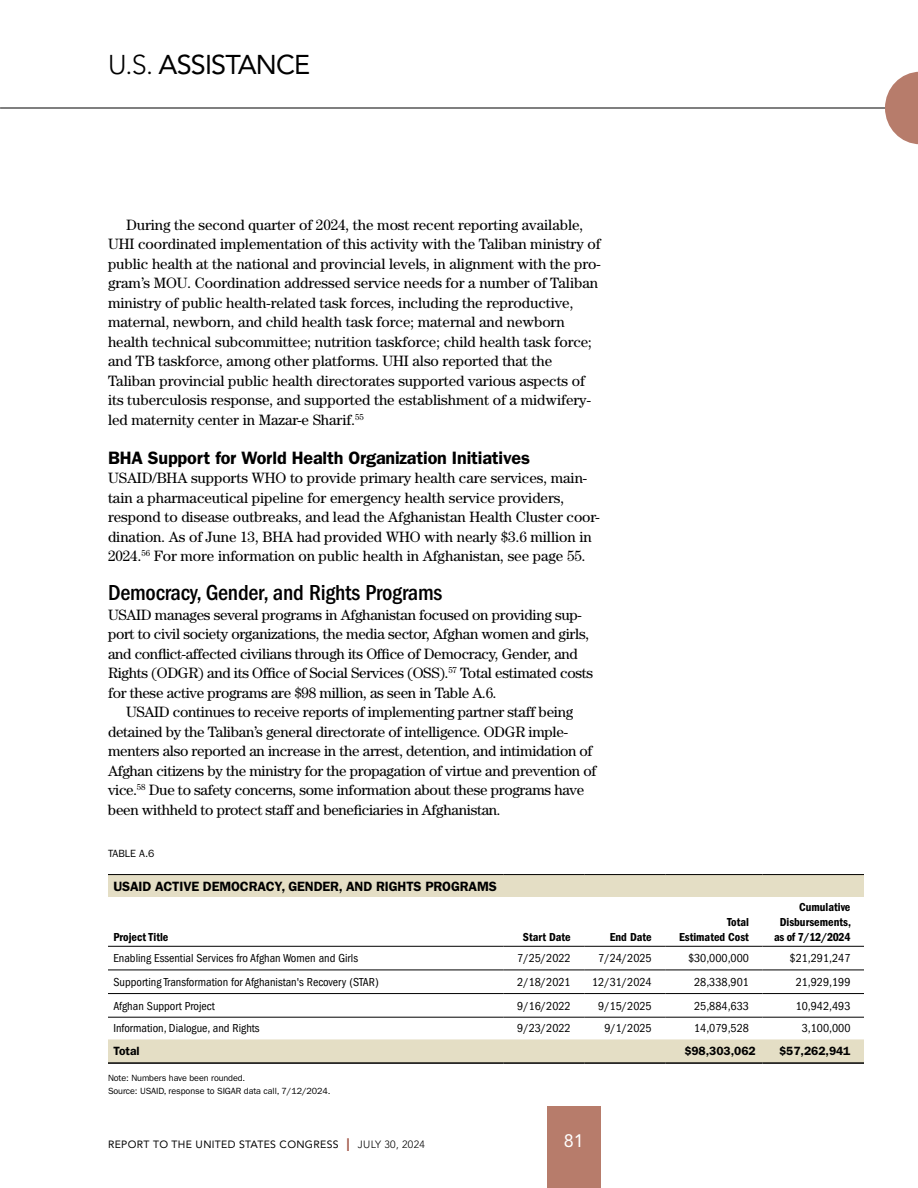
<style>
.page{position:relative;width:918px;height:1188px;background:#fff}
.page>*{position:absolute;margin:0;border:0;box-sizing:border-box;transform-origin:0 0}
.t1{font:27px "Avenir LT Std";letter-spacing:-.03em;color:#000}
.t2{font:500 condensed 22.5px "ITC Franklin Gothic Std";letter-spacing:-.01em;color:#000}
.t3{font:600 18px "ITC Franklin Gothic Std";letter-spacing:-.01em;color:#000}
.t4{font:18px "Avenir LT Std";color:#fff}
.t5{font:15px/19.5px "Century Std";letter-spacing:-.005em;color:#000}
.t6{font:600 13.5px "ITC Franklin Gothic Std";letter-spacing:-.01em;color:#000}
.t7{font:condensed 12px "ITC Franklin Gothic Std";color:#000}
.t8{font:12px/15px "ITC Franklin Gothic Std Dm Cd";color:#000;text-align:right}
.t9{font:600 12px "ITC Franklin Gothic Std";letter-spacing:-.005em;color:#000}
.t10{font:10.5px "Avenir LT Std";letter-spacing:.03em;color:#000}
.t11{font:10.5px "ITC Franklin Gothic Std";color:#000}
.t12{font:9px/13.5px "ITC Franklin Gothic Std";letter-spacing:-.01em;color:#000}
.s1{font-weight:300}
.s2{font-size:18px;color:#a05344}
</style>
<div class="page">
<hr style="left:0;top:108px;width:918px;height:1px;background:#000">
<svg style="left:885px;top:72px;width:33px;height:72px"></svg>
<div style="left:547px;top:1107px;width:54px;height:81px;background:#b77c6b"></div>
<div style="left:108px;top:875px;width:756px;height:22px;background:#e4dec5"></div>
<svg style="left:108px;top:945px;width:756px;height:1px"></svg>
<div style="left:108px;top:1039px;width:756px;height:23px;background:#e4dec5"></div>
<hr style="left:108px;top:946px;width:395px;height:1px;background:#000">
<hr style="left:503px;top:946px;width:81px;height:1px;background:#000">
<hr style="left:584px;top:946px;width:81px;height:1px;background:#000">
<hr style="left:665px;top:946px;width:97px;height:1px;background:#000">
<hr style="left:762px;top:946px;width:102px;height:1px;background:#000">
<hr style="left:108px;top:970px;width:395px;height:1px;background:#000">
<hr style="left:503px;top:970px;width:81px;height:1px;background:#000">
<hr style="left:665px;top:970px;width:97px;height:1px;background:#000">
<hr style="left:762px;top:970px;width:102px;height:1px;background:#000">
<hr style="left:108px;top:993px;width:395px;height:1px;background:#000">
<hr style="left:503px;top:993px;width:81px;height:1px;background:#000">
<hr style="left:665px;top:993px;width:97px;height:1px;background:#000">
<hr style="left:762px;top:993px;width:102px;height:1px;background:#000">
<hr style="left:108px;top:1017px;width:395px;height:1px;background:#000">
<hr style="left:503px;top:1017px;width:81px;height:1px;background:#000">
<hr style="left:584px;top:1017px;width:81px;height:1px;background:#000">
<hr style="left:665px;top:1017px;width:97px;height:1px;background:#000">
<hr style="left:762px;top:1017px;width:102px;height:1px;background:#000">
<hr style="left:108px;top:874px;width:395px;height:1px;background:#000">
<hr style="left:503px;top:874px;width:81px;height:1px;background:#000">
<hr style="left:584px;top:874px;width:81px;height:1px;background:#000">
<hr style="left:665px;top:874px;width:97px;height:1px;background:#000">
<hr style="left:762px;top:874px;width:102px;height:1px;background:#000">
<hr style="left:108px;top:1062px;width:395px;height:2px;background:#000">
<hr style="left:503px;top:1062px;width:81px;height:2px;background:#000">
<hr style="left:584px;top:1062px;width:81px;height:2px;background:#000">
<hr style="left:665px;top:1062px;width:97px;height:2px;background:#000">
<hr style="left:762px;top:1062px;width:102px;height:2px;background:#000">
<hr style="left:584px;top:970px;width:81px;height:1px;background:#000">
<hr style="left:584px;top:993px;width:81px;height:1px;background:#000">
<h1 class="t1" style="left:108px;top:49px;width:204px"><span class="s1">U.S.</span> ASSISTANCE</h1>
<p class="t5" style="left:108px;top:214px;width:494px;text-indent:18px">During the second quarter of 2024, the most recent reporting available, UHI coordinated implementation of this activity with the Taliban ministry of public health at the national and provincial levels, in alignment with the pro&shy;gram’s MOU. Coordination addressed service needs for a number of Taliban ministry of public health-related task forces, including the reproductive, maternal, newborn, and child health task force; maternal and newborn health technical subcommittee; nutrition taskforce; child health task force; and TB taskforce, among other platforms. UHI also reported that the Taliban provincial public health directorates supported various aspects of its tuberculosis response, and supported the establishment of a midwifery&shy;led maternity center in Mazar-e Sharif.<sup>55</sup></p>
<p class="t3" style="left:108px;top:447px;width:424px">BHA Support for World Health Organization Initiatives</p>
<p class="t5" style="left:108px;top:468px;width:493px">USAID/BHA supports WHO to provide primary health care services, main&shy;tain a pharmaceutical pipeline for emergency health service providers, respond to disease outbreaks, and lead the Afghanistan Health Cluster coor&shy;dination. As of June 13, BHA had provided WHO with nearly $3.6 million in 2024.<sup>56</sup> For more information on public health in Afghanistan, see page 55.</p>
<h2 class="t2" style="left:108px;top:580px;width:336px">Democracy, Gender, and Rights Programs</h2>
<p class="t5" style="left:108px;top:604px;width:487px">USAID manages several programs in Afghanistan focused on providing sup&shy;port to civil society organizations, the media sector, Afghan women and girls, and conflict-affected civilians through its Office of Democracy, Gender, and Rights (ODGR) and its Office of Social Services (OSS).<sup>57</sup> Total estimated costs for these active programs are $98 million, as seen in Table A.6.</p>
<p class="t5" style="left:108px;top:702px;width:490px;text-indent:18px">USAID continues to receive reports of implementing partner staff being detained by the Taliban’s general directorate of intelligence. ODGR imple&shy;menters also reported an increase in the arrest, detention, and intimidation of Afghan citizens by the ministry for the propagation of virtue and prevention of vice.<sup>58</sup> Due to safety concerns, some information about these programs have been withheld to protect staff and beneficiaries in Afghanistan.</p>
<p class="t11" style="left:108px;top:848px;width:48px">TABLE A.6</p>
<p class="t6" style="left:113px;top:878px;width:385px">USAID ACTIVE DEMOCRACY, GENDER, AND RIGHTS PROGRAMS</p>
<p class="t8" style="left:113px;top:929px;width:57px">Project Title</p>
<p class="t8" style="left:523px;top:929px;width:49px">Start Date</p>
<p class="t8" style="left:610px;top:929px;width:43px">End Date</p>
<p class="t8" style="left:679px;top:914px;width:71px">Total<br>Estimated Cost</p>
<p class="t8" style="left:774px;top:899px;width:78px">Cumulative<br>Disbursements, as of 7/12/2024</p>
<p class="t7" style="left:113px;top:952px;width:246px">Enabling Essential Services fro Afghan Women and Girls</p>
<p class="t7" style="left:517px;top:952px;width:55px">7/25/2022</p>
<p class="t7" style="left:598px;top:952px;width:55px">7/24/2025</p>
<p class="t7" style="left:688px;top:952px;width:62px">$30,000,000</p>
<p class="t7" style="left:790px;top:952px;width:62px">$21,291,247</p>
<p class="t7" style="left:113px;top:975px;width:267px">Supporting Transformation for Afghanistan's Recovery (STAR)</p>
<p class="t7" style="left:517px;top:975px;width:55px">2/18/2021</p>
<p class="t7" style="left:592px;top:975px;width:61px">12/31/2024</p>
<p class="t7" style="left:694px;top:975px;width:56px">28,338,901</p>
<p class="t7" style="left:796px;top:975px;width:56px">21,929,199</p>
<p class="t7" style="left:113px;top:999px;width:103px">Afghan Support Project</p>
<p class="t7" style="left:517px;top:999px;width:55px">9/16/2022</p>
<p class="t7" style="left:598px;top:999px;width:55px">9/15/2025</p>
<p class="t7" style="left:694px;top:999px;width:56px">25,884,633</p>
<p class="t7" style="left:796px;top:999px;width:56px">10,942,493</p>
<p class="t7" style="left:113px;top:1022px;width:148px">Information, Dialogue, and Rights</p>
<p class="t7" style="left:517px;top:1022px;width:55px">9/23/2022</p>
<p class="t7" style="left:604px;top:1022px;width:49px">9/1/2025</p>
<p class="t7" style="left:694px;top:1022px;width:56px">14,079,528</p>
<p class="t7" style="left:802px;top:1022px;width:50px">3,100,000</p>
<p class="t9" style="left:113px;top:1044px;width:28px">Total</p>
<p class="t9" style="left:684px;top:1044px;width:73px">$98,303,062</p>
<p class="t9" style="left:779px;top:1044px;width:73px">$57,262,941</p>
<p class="t12" style="left:108px;top:1071px;width:224px">Note: Numbers have been rounded.<br>Source: USAID, response to SIGAR data call, 7/12/2024.</p>
<p class="t10" style="left:108px;top:1138px;width:318px">REPORT TO THE UNITED STATES CONGRESS <span class="s2">I</span> <span class="s1">JULY 30, 2024</span></p>
<p class="t4" style="left:564px;top:1131px;width:22px">81</p>
</div>
